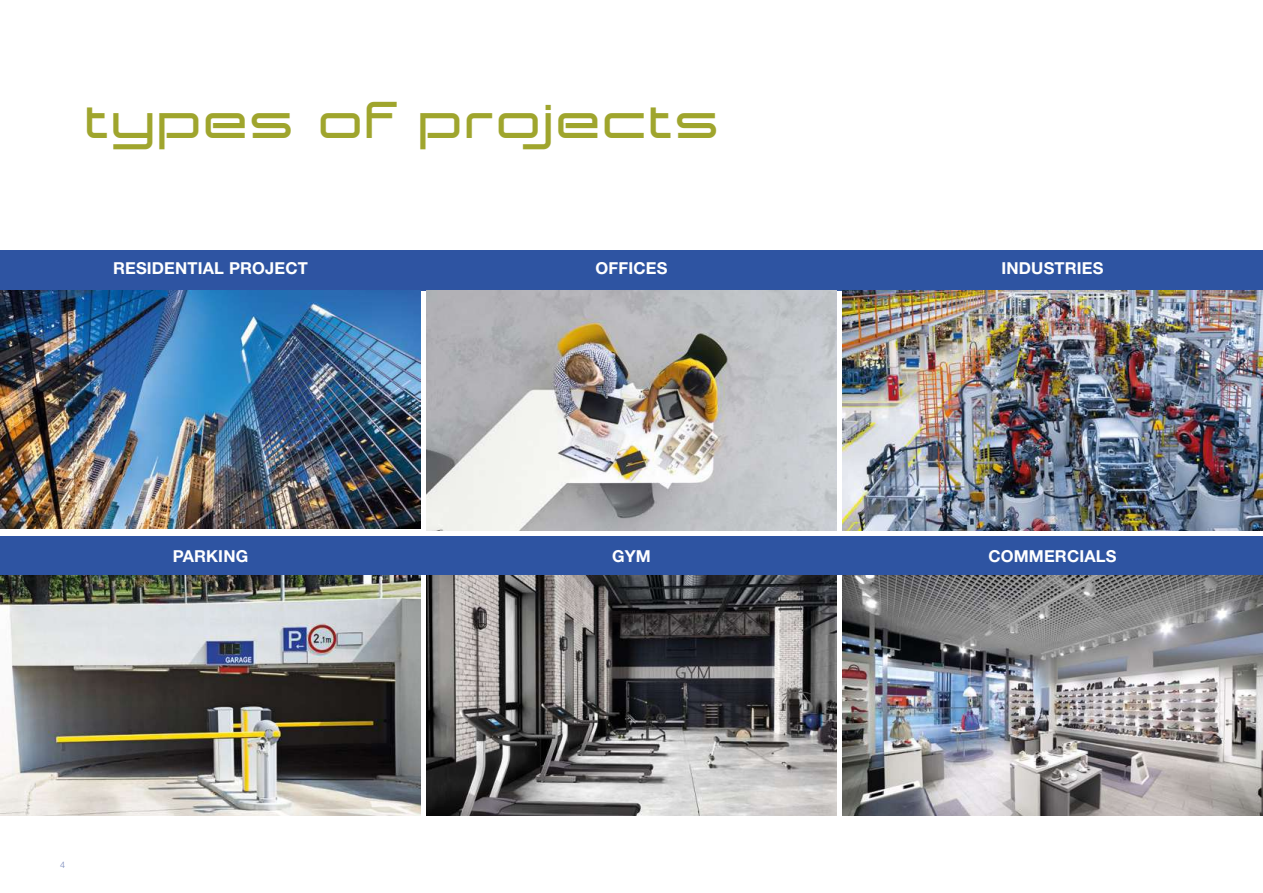
<style>
.page{position:relative;width:1263px;height:893px;background:#fff}
.page>*{position:absolute;margin:0;border:0;box-sizing:border-box;transform-origin:0 0}
.t1{font:700 47.4px "Expansiva";letter-spacing:.03em;color:#9fa52d}
.t2{font:700 16.5px "Helvetica Neue LT Std";letter-spacing:.01em;color:#fff}
.t3{font:300 9px "Helvetica Neue LT Std";color:#7788ba}
</style>
<div class="page">
<div style="left:0;top:250px;width:1263px;height:40px;background:#2e54a2"></div>
<div style="left:0;top:537px;width:1263px;height:38px;background:#2e54a2"></div>
<img style="left:426px;top:290px;width:410px;height:240px">
<img style="left:842px;top:290px;width:421px;height:240px">
<img style="left:426px;top:575px;width:410px;height:240px">
<img style="left:842px;top:575px;width:421px;height:240px">
<img style="left:0;top:290px;width:421px;height:238px">
<img style="left:0;top:575px;width:421px;height:240px">
<h1 class="t1" style="left:87px;top:90px;width:636px">types of projects</h1>
<p class="t2" style="left:113px;top:257px;width:196px">RESIDENTIAL PROJECT</p>
<p class="t2" style="left:173px;top:546px;width:77px">PARKING</p>
<p class="t2" style="left:595px;top:257px;width:73px">OFFICES</p>
<p class="t2" style="left:612px;top:546px;width:40px">GYM</p>
<p class="t3" style="left:60px;top:859px;width:7px">4</p>
<p class="t2" style="left:1001px;top:257px;width:104px">INDUSTRIES</p>
<p class="t2" style="left:988px;top:546px;width:130px">COMMERCIALS</p>
</div>
